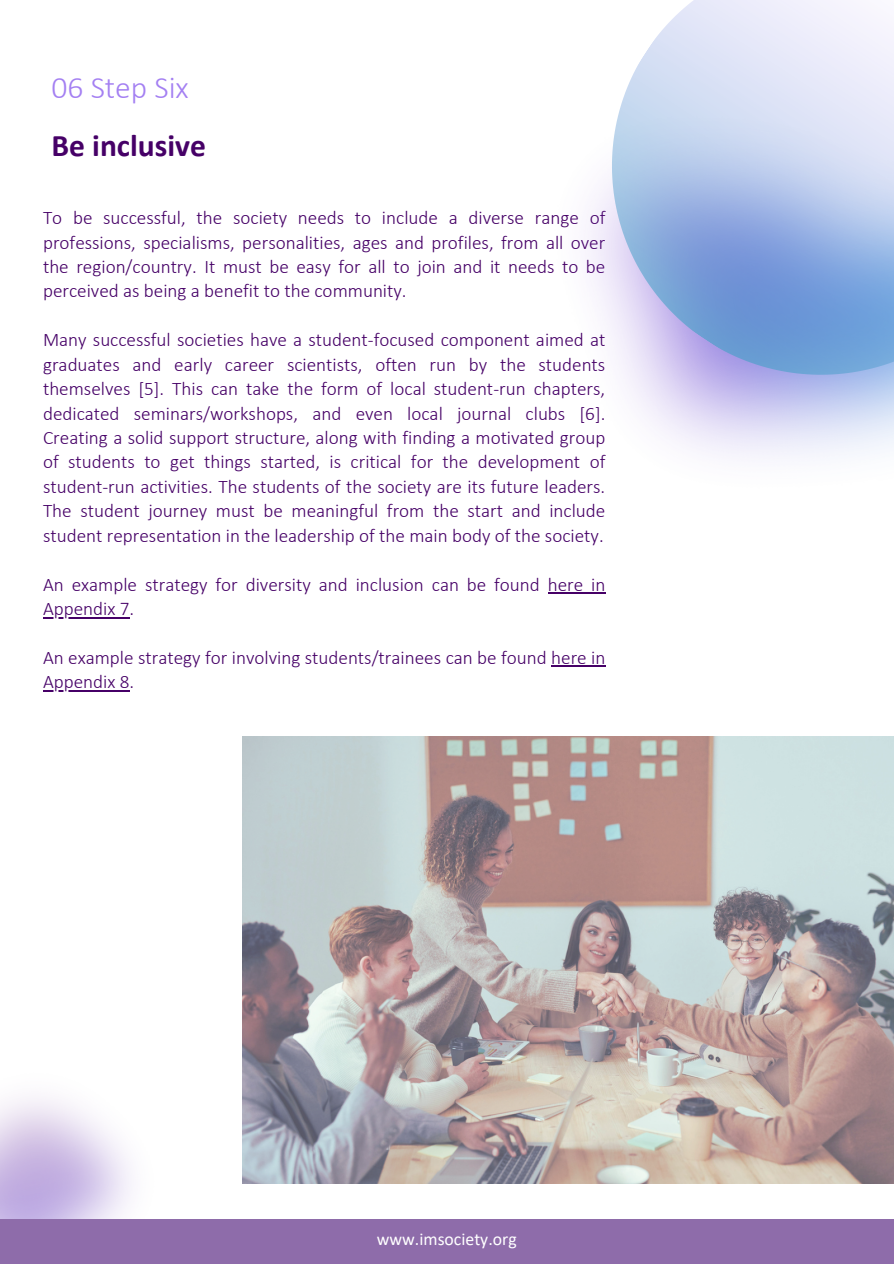
<style>
.page{position:relative;width:894px;height:1264px;background:#fff}
.page>*{position:absolute;margin:0;border:0;box-sizing:border-box;transform-origin:0 0}
.t1{font:700 31.5px "Calibri";color:#460067}
.t2{font:300 31.5px "Calibri";color:#a480f2}
.t3{font:300 19.2px/24.5px "Calibri";color:#460067;text-align:justify}
.t4{font:17.7px "Calibri";color:#fff}
</style>
<div class="page">
<hr style="left:547px;top:592px;width:58px;height:2px;background:#460067">
<hr style="left:43px;top:616px;width:86px;height:2px;background:#460067">
<hr style="left:551px;top:665px;width:54px;height:2px;background:#460067">
<hr style="left:43px;top:690px;width:86px;height:1px;background:#460067">
<svg style="left:588px;top:0;width:305px;height:455px"></svg>
<div style="left:0;top:1218px;width:893px;height:45px;background:#8e6caa"></div>
<img style="left:242px;top:736px;width:651px;height:447px">
<h1 class="t2" style="left:52px;top:74px;width:139px">06 Step Six</h1>
<h1 class="t1" style="left:52px;top:132px;width:156px">Be inclusive</h1>
<p class="t3" style="left:43px;top:207px;width:563px">To be successful, the society needs to include a diverse range of professions, specialisms, personalities, ages and profiles, from all over the region/country. It must be easy for all to join and it needs to be perceived as being a benefit to the community.</p>
<p class="t3" style="left:43px;top:329px;width:563px">Many successful societies have a student-focused component aimed at graduates and early career scientists, often run by the students themselves [5]. This can take the form of local student-run chapters, dedicated seminars/workshops, and even local journal clubs [6].<br>Creating a solid support structure, along with finding a motivated group of students to get things started, is critical for the development of student-run activities. The students of the society are its future leaders.<br>The student journey must be meaningful from the start and include student representation in the leadership of the main body of the society.</p>
<p class="t3" style="left:43px;top:573px;width:563px">An example strategy for diversity and inclusion can be found here in<br>Appendix 7.</p>
<p class="t3" style="left:43px;top:647px;width:563px">An example strategy for involving students/trainees can be found here in<br>Appendix 8.</p>
<p class="t4" style="left:377px;top:1231px;width:141px">www.imsociety.org</p>
</div>
